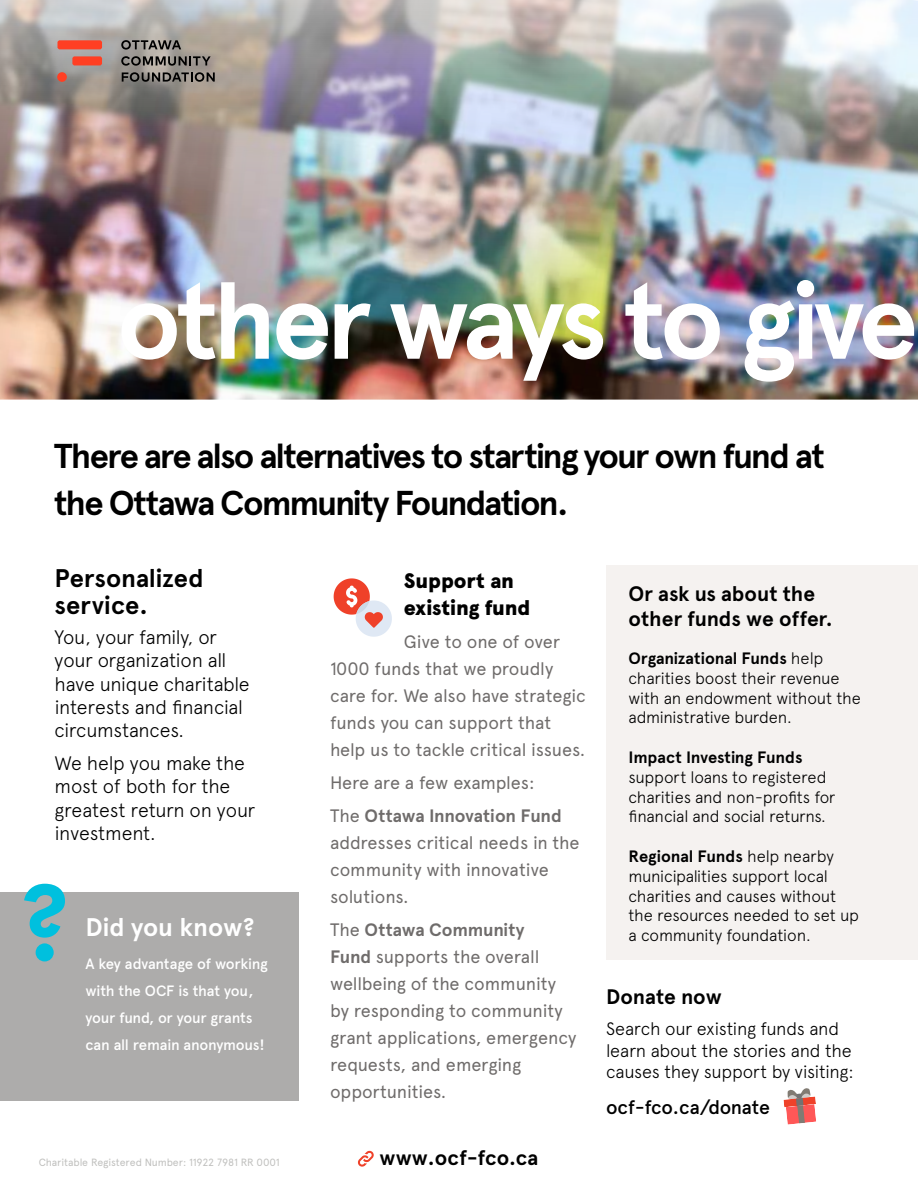
<style>
.page{position:relative;width:918px;height:1188px;background:#fff}
.page>*{position:absolute;margin:0;border:0;box-sizing:border-box;transform-origin:0 0}
.t1{font:700 108.9px "Apercu Pro";color:#00c0de}
.t2{font:700 108px "Apercu Pro";letter-spacing:-.055em;color:#fff}
.t3{font:700 34.5px/46.5px "Apercu Pro";letter-spacing:-.055em;color:#000}
.t4{font:700 25.5px/27px "Apercu Pro";letter-spacing:-.005em;color:#000}
.t5{font:700 25.5px "Apercu Pro";letter-spacing:-.005em;color:#fff}
.t6{font:700 21px/25.2px "Apercu Pro";letter-spacing:-.005em;color:#000}
.t7{font:900 21px/27px "Apercu Pro";letter-spacing:-.01em;color:#000}
.t8{font:300 19.5px/23.4px "Apercu Pro";letter-spacing:-.015em;color:#000}
.t9{font:500 19.5px "Apercu Pro";letter-spacing:-.01em;color:#000}
.t10{font:18px/27px "Apercu Pro";letter-spacing:-.005em;color:#6f6c6b}
.t11{font:300 18px/21.6px "Apercu Pro";letter-spacing:-.015em;color:#000}
.t12{font:300 16.5px/19.8px "Apercu Pro";letter-spacing:-.015em;color:#000}
.t13{font:700 16.5px "Apercu Pro";letter-spacing:-.005em;color:#000}
.t14{font:500 15px/27px "Apercu Pro";letter-spacing:-.02em;color:#fff}
.t15{font:10.5px "Apercu Pro";letter-spacing:-.01em;color:#c0c0be}
.s1{font-weight:700}
</style>
<div class="page">
<img style="left:0;top:0;width:918px;height:400px">
<svg style="left:57px;top:40px;width:45px;height:9px"></svg>
<svg style="left:72px;top:56px;width:30px;height:9px"></svg>
<div style="left:57px;top:72px;width:10px;height:10px;background:#ff3f23;border-radius:50%"></div>
<svg style="left:121px;top:40px;width:60px;height:10px"></svg>
<svg style="left:121px;top:56px;width:90px;height:10px"></svg>
<svg style="left:122px;top:72px;width:93px;height:10px"></svg>
<svg style="left:358px;top:1151px;width:16px;height:16px"></svg>
<div style="left:0;top:892px;width:299px;height:209px;background:#adacab"></div>
<svg style="left:334px;top:578px;width:58px;height:59px"></svg>
<div style="left:606px;top:565px;width:312px;height:394px;background:#f5f2f0"></div>
<svg style="left:783px;top:1088px;width:33px;height:37px"></svg>
<h2 class="t2" style="left:117px;top:239px;width:803px">other ways to give</h2>
<h3 class="t3" style="left:54px;top:431px;width:772px">There are also alternatives to starting your own fund at the Ottawa Community Foundation.</h3>
<h3 class="t4" style="left:55px;top:563px;width:151px">Personalized service.</h3>
<p class="t8" style="left:55px;top:623px;width:197px">You, your family, or your organization all have unique charitable interests and financial circumstances.</p>
<p class="t8" style="left:55px;top:749px;width:202px">We help you make the most of both for the greatest return on your investment.</p>
<h1 class="t1" style="left:20px;top:841px;width:52px">?</h1>
<h3 class="t5" style="left:86px;top:908px;width:170px">Did you know?</h3>
<p class="t14" style="left:86px;top:949px;width:184px">A key advantage of working with the OCF is that you, your fund, or your grants can all remain anonymous!</p>
<p class="t15" style="left:39px;top:1154px;width:243px">Charitable Registered Number: 11922 7981 RR 0001</p>
<p class="t7" style="left:404px;top:566px;width:128px">Support an existing fund</p>
<p class="t10" style="left:330px;top:627px;width:257px;text-indent:74px">Give to one of over<br>1000 funds that we proudly care for. We also have strategic funds you can support that help us to tackle critical issues.</p>
<p class="t10" style="left:330px;top:765px;width:233px;line-height:33px">Here are a few examples:<br>The <span class="s1">Ottawa Innovation Fund</span></p>
<p class="t10" style="left:330px;top:828px;width:251px">addresses critical needs in the community with innovative solutions.</p>
<p class="t10" style="left:330px;top:915px;width:248px">The <span class="s1">Ottawa Community<br>Fund</span> supports the overall wellbeing of the community by responding to community grant applications, emergency requests, and emerging opportunities.</p>
<p class="t6" style="left:380px;top:1144px;width:160px">www.ocf-fco.ca</p>
<p class="t6" style="left:628px;top:580px;width:206px">Or ask us about the other funds we offer.</p>
<p class="t12" style="left:628px;top:647px;width:234px"><span class="s1">Organizational Funds</span> help charities boost their revenue with an endowment without the administrative burden.</p>
<p class="t13" style="left:628px;top:745px;width:176px">Impact Investing Funds</p>
<p class="t12" style="left:628px;top:766px;width:209px">support loans to registered charities and non-profits for financial and social returns.</p>
<p class="t12" style="left:628px;top:845px;width:232px"><span class="s1">Regional Funds</span> help nearby municipalities support local charities and causes without the resources needed to set up a community foundation.</p>
<p class="t6" style="left:606px;top:983px;width:117px">Donate now</p>
<p class="t11" style="left:606px;top:1016px;width:249px">Search our existing funds and learn about the stories and the causes they support by visiting:</p>
<p class="t9" style="left:606px;top:1092px;width:166px">ocf-fco.ca/donate</p>
</div>
